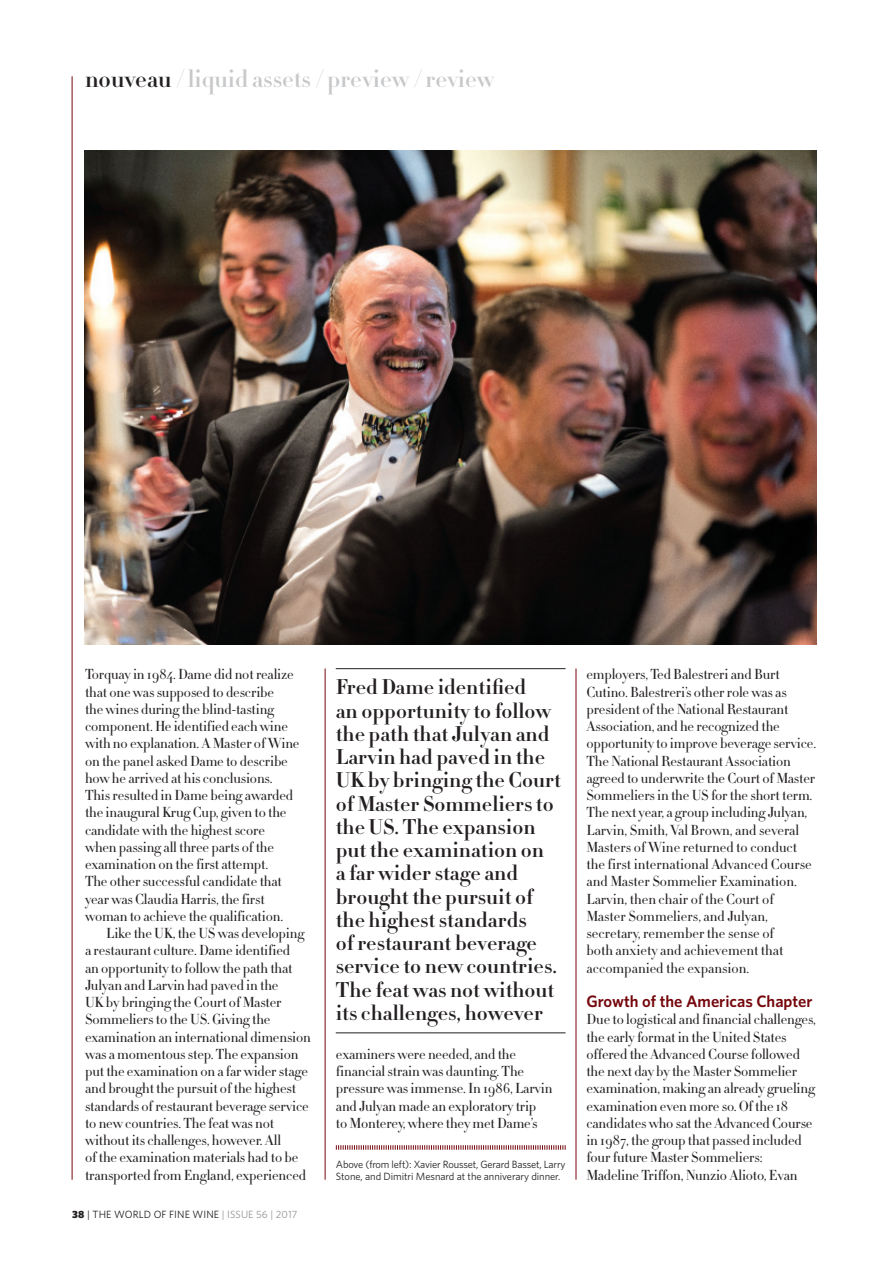
<style>
.page{position:relative;width:893px;height:1263px;background:#fff}
.page>*{position:absolute;margin:0;border:0;box-sizing:border-box;transform-origin:0 0}
.t1{font:700 24px "HTF Didot B16";color:#c7c8ca}
.WFW_QUOTE{font:700 21px/23.2px "HTF Didot B11";color:#231f20}
.CROSSHEAD{font:600 16.5px "Whitney";color:#75070c}
.BODY_indent{font:300 14.25px/17.2px "HTF Didot L11";letter-spacing:-.01em;color:#231f20}
.BODY_no_indent{font:300 14.25px/17.2px "HTF Didot L11";letter-spacing:-.01em;color:#231f20}
.t2{font:10.5px/12px "Whitney";letter-spacing:-.005em;color:#231f20}
.s1{color:#231f20}
.s2{font-weight:900}
.s3{color:#939598}
</style>
<div class="page">
<hr style="left:72px;top:76px;width:1px;height:1104px;background:#75070c">
<hr style="left:325px;top:668px;width:1px;height:511px;background:#75070c">
<hr style="left:576px;top:668px;width:1px;height:511px;background:#75070c">
<svg style="left:336px;top:1145px;width:230px;height:5px"></svg>
<hr style="left:336px;top:668px;width:230px;height:1px;background:#231f20">
<hr style="left:336px;top:1032px;width:230px;height:1px;background:#231f20">
<img style="left:85px;top:151px;width:731px;height:494px">
<h1 class="t1" style="left:85px;top:60px;width:411px"><span class="s1">nouveau</span> / liquid assets / preview / review</h1>
<p class="BODY_no_indent" style="left:85px;top:665px;width:216px">Torquay in 1984. Dame did not realize that one was supposed to describe<br>the wines during the blind-tasting component. He identified each wine with no explanation. A Master of Wine on the panel asked Dame to describe how he arrived at his conclusions.<br>This resulted in Dame being awarded the inaugural Krug Cup, given to the candidate with the highest score when passing all three parts of the examination on the first attempt.<br>The other successful candidate that year was Claudia Harris, the first woman to achieve the qualification.</p>
<p class="BODY_indent" style="left:85px;top:924px;width:227px;text-indent:21px">Like the UK, the US was developing a restaurant culture. Dame identified<br>an opportunity to follow the path that Julyan and Larvin had paved in the<br>UK by bringing the Court of Master Sommeliers to the US. Giving the examination an international dimension was a momentous step. The expansion put the examination on a far wider stage and brought the pursuit of the highest standards of restaurant beverage service to new countries. The feat was not without its challenges, however. All<br>of the examination materials had to be transported from England, experienced</p>
<p class="t2" style="left:72px;top:1208px;width:227px"><span class="s2">38</span> | THE WORLD OF FINE WINE <span class="s3">| ISSUE 56 | 2017</span></p>
<p class="WFW_QUOTE" style="left:336px;top:674px;width:227px">Fred Dame identified<br>an opportunity to follow the path that Julyan and<br>Larvin had paved in the<br>UK by bringing the Court of Master Sommeliers to the US. The expansion put the examination on<br>a far wider stage and brought the pursuit of the highest standards<br>of restaurant beverage service to new countries.<br>The feat was not without its challenges, however</p>
<p class="BODY_indent" style="left:336px;top:1045px;width:218px">examiners were needed, and the financial strain was daunting. The pressure was immense. In 1986, Larvin and Julyan made an exploratory trip<br>to Monterey, where they met Dame’s</p>
<p class="t2" style="left:336px;top:1158px;width:231px">Above (from left): Xavier Rousset, Gerard Basset, Larry<br>Stone, and Dimitri Mesnard at the anniverary dinner.</p>
<p class="BODY_indent" style="left:586px;top:665px;width:231px">employers, Ted Balestreri and Burt Cutino. Balestreri’s other role was as president of the National Restaurant Association, and he recognized the opportunity to improve beverage service.<br>The National Restaurant Association agreed to underwrite the Court of Master Sommeliers in the US for the short term.<br>The next year, a group including Julyan, Larvin, Smith, Val Brown, and several Masters of Wine returned to conduct the first international Advanced Course and Master Sommelier Examination.<br>Larvin, then chair of the Court of Master Sommeliers, and Julyan, secretary, remember the sense of<br>both anxiety and achievement that accompanied the expansion.</p>
<p class="CROSSHEAD" style="left:586px;top:990px;width:228px">Growth of the Americas Chapter</p>
<p class="BODY_no_indent" style="left:586px;top:1010px;width:231px">Due to logistical and financial challenges, the early format in the United States offered the Advanced Course followed the next day by the Master Sommelier examination, making an already grueling examination even more so. Of the 18 candidates who sat the Advanced Course in 1987, the group that passed included four future Master Sommeliers:<br>Madeline Triffon, Nunzio Alioto, Evan</p>
</div>
